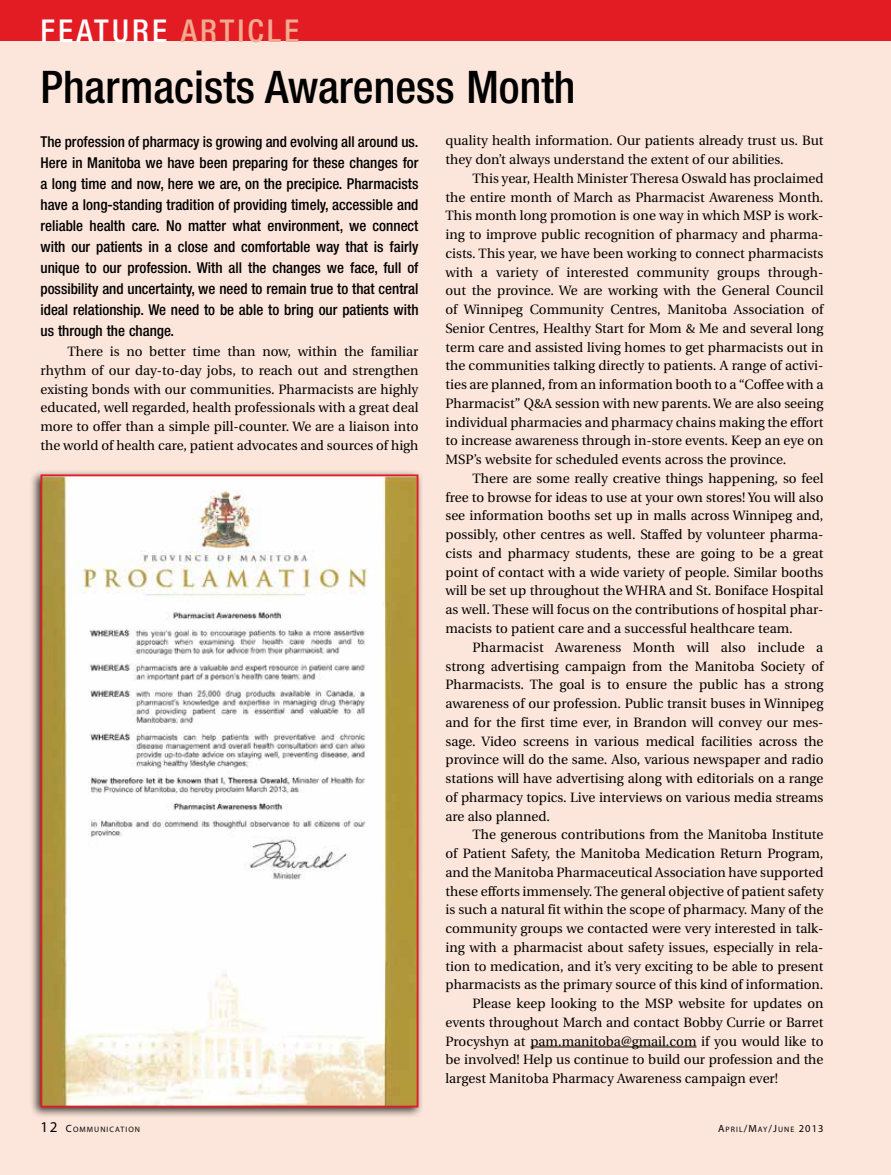
<style>
.page{position:relative;width:891px;height:1175px;background:#fff}
.page>*{position:absolute;margin:0;border:0;box-sizing:border-box;transform-origin:0 0}
.t1{font:500 condensed 45px "Helvetica Neue";color:#000}
.t2{font:500 condensed 31.5px "Helvetica Neue";letter-spacing:.1em;color:#fff}
.t3{font:500 condensed 15px/21px "Helvetica Neue";color:#000;text-align:justify}
.t4{font:13.5px/18.8px "Utopia";color:#000;text-align:justify}
.t5{font:10.5px "Myriad";color:#000}
.t6{font:7.8px "Myriad";letter-spacing:.135em;color:#000}
.s1{color:#f1aa91}
.s2{font-size:15px}
.s3{font-size:10.5px}
.s4{font-size:7.8px}
</style>
<div class="page">
<div style="left:0;top:0;width:891px;height:1174px;background:#fce6db"></div>
<div style="left:0;top:0;width:891px;height:40px;background:#e31b23"></div>
<hr style="left:530px;top:1046px;width:167px;height:1px;background:#000">
<div style="left:29px;top:469px;width:394px;height:649px;background:#000;opacity:.75"></div>
<img style="left:44px;top:477px;width:372px;height:627px">
<div style="left:41px;top:474px;width:378px;height:633px;border:2px solid #e31b23"></div>
<h2 class="t2" style="left:40px;top:12px;width:260px">Feature <span class="s1">article</span></h2>
<h1 class="t1" style="left:40px;top:60px;width:537px">Pharmacists Awareness Month</h1>
<p class="t3" style="left:40px;top:131px;width:380px">The profession of pharmacy is growing and evolving all around us.<br>Here in Manitoba we have been preparing for these changes for a long time and now, here we are, on the precipice. Pharmacists have a long-standing tradition of providing timely, accessible and reliable health care. No matter what environment, we connect with our patients in a close and comfortable way that is fairly unique to our profession. With all the changes we face, full of possibility and uncertainty, we need to remain true to that central ideal relationship. We need to be able to bring our patients with us through the change.</p>
<p class="t4" style="left:40px;top:342px;width:380px;text-indent:27px">There is no better time than now, within the familiar rhythm of our day-to-day jobs, to reach out and strengthen existing bonds with our communities. Pharmacists are highly educated, well regarded, health professionals with a great deal more to offer than a simple pill-counter. We are a liaison into the world of health care, patient advocates and sources of high</p>
<p class="t4" style="left:446px;top:131px;width:380px">quality health information. Our patients already trust us. But they don’t always understand the extent of our abilities.</p>
<p class="t4" style="left:446px;top:169px;width:380px;text-indent:27px">This year, Health Minister Theresa Oswald has proclaimed the entire month of March as Pharmacist Awareness Month.<br>This month long promotion is one way in which MSP is work&shy;ing to improve public recognition of pharmacy and pharma&shy;cists. This year, we have been working to connect pharmacists with a variety of interested community groups through&shy;out the province. We are working with the General Council of Winnipeg Community Centres, Manitoba Association of Senior Centres, Healthy Start for Mom &amp; Me and several long term care and assisted living homes to get pharmacists out in the communities talking directly to patients. A range of activi&shy;ties are planned, from an information booth to a “Coffee with a Pharmacist” Q&amp;A session with new parents. We are also seeing individual pharmacies and pharmacy chains making the effort to increase awareness through in-store events. Keep an eye on MSP’s website for scheduled events across the province.</p>
<p class="t4" style="left:446px;top:469px;width:380px;text-indent:27px">There are some really creative things happening, so feel free to browse for ideas to use at your own stores! You will also see information booths set up in malls across Winnipeg and, possibly, other centres as well. Staffed by volunteer pharma&shy;cists and pharmacy students, these are going to be a great point of contact with a wide variety of people. Similar booths will be set up throughout the WHRA and St. Boniface Hospital as well. These will focus on the contributions of hospital phar&shy;macists to patient care and a successful healthcare team.</p>
<p class="t4" style="left:446px;top:638px;width:380px;text-indent:27px">Pharmacist Awareness Month will also include a strong advertising campaign from the Manitoba Society of Pharmacists. The goal is to ensure the public has a strong awareness of our profession. Public transit buses in Winnipeg and for the first time ever, in Brandon will convey our mes&shy;sage. Video screens in various medical facilities across the province will do the same. Also, various newspaper and radio stations will have advertising along with editorials on a range of pharmacy topics. Live interviews on various media streams are also planned.</p>
<p class="t4" style="left:472px;top:825px;width:353px">The generous contributions from the Manitoba Institute</p>
<p class="t4" style="left:446px;top:844px;width:380px">of Patient Safety, the Manitoba Medication Return Program,</p>
<p class="t4" style="left:446px;top:863px;width:380px">and the Manitoba Pharmaceutical Association have supported</p>
<p class="t4" style="left:446px;top:882px;width:380px">these efforts immensely. The general objective of patient safety</p>
<p class="t4" style="left:446px;top:900px;width:380px">is such a natural fit within the scope of pharmacy. Many of the</p>
<p class="t4" style="left:446px;top:919px;width:380px">community groups we contacted were very interested in talk-</p>
<p class="t4" style="left:446px;top:938px;width:380px">ing with a pharmacist about safety issues, especially in rela-</p>
<p class="t4" style="left:446px;top:957px;width:380px">tion to medication, and it’s very exciting to be able to present</p>
<p class="t4" style="left:446px;top:975px;width:380px">pharmacists as the primary source of this kind of information.</p>
<p class="t4" style="left:472px;top:994px;width:353px">Please keep looking to the MSP website for updates on</p>
<p class="t4" style="left:446px;top:1013px;width:380px">events throughout March and contact Bobby Currie or Barret</p>
<p class="t4" style="left:446px;top:1032px;width:379px">Procyshyn at pam.manitoba@gmail.com if you would like to</p>
<p class="t4" style="left:446px;top:1050px;width:379px">be involved! Help us continue to build our profession and the</p>
<p class="t4" style="left:446px;top:1069px;width:334px">largest Manitoba Pharmacy Awareness campaign ever!</p>
<p class="t6" style="left:40px;top:1125px;width:101px"><span class="s2">12</span> <span class="s3">C</span>OMMUNICATION</p>
<p class="t5" style="left:718px;top:1123px;width:107px">A<span class="s4">PRIL</span>/M<span class="s4">AY</span>/J<span class="s4">UNE</span> 2013</p>
</div>
